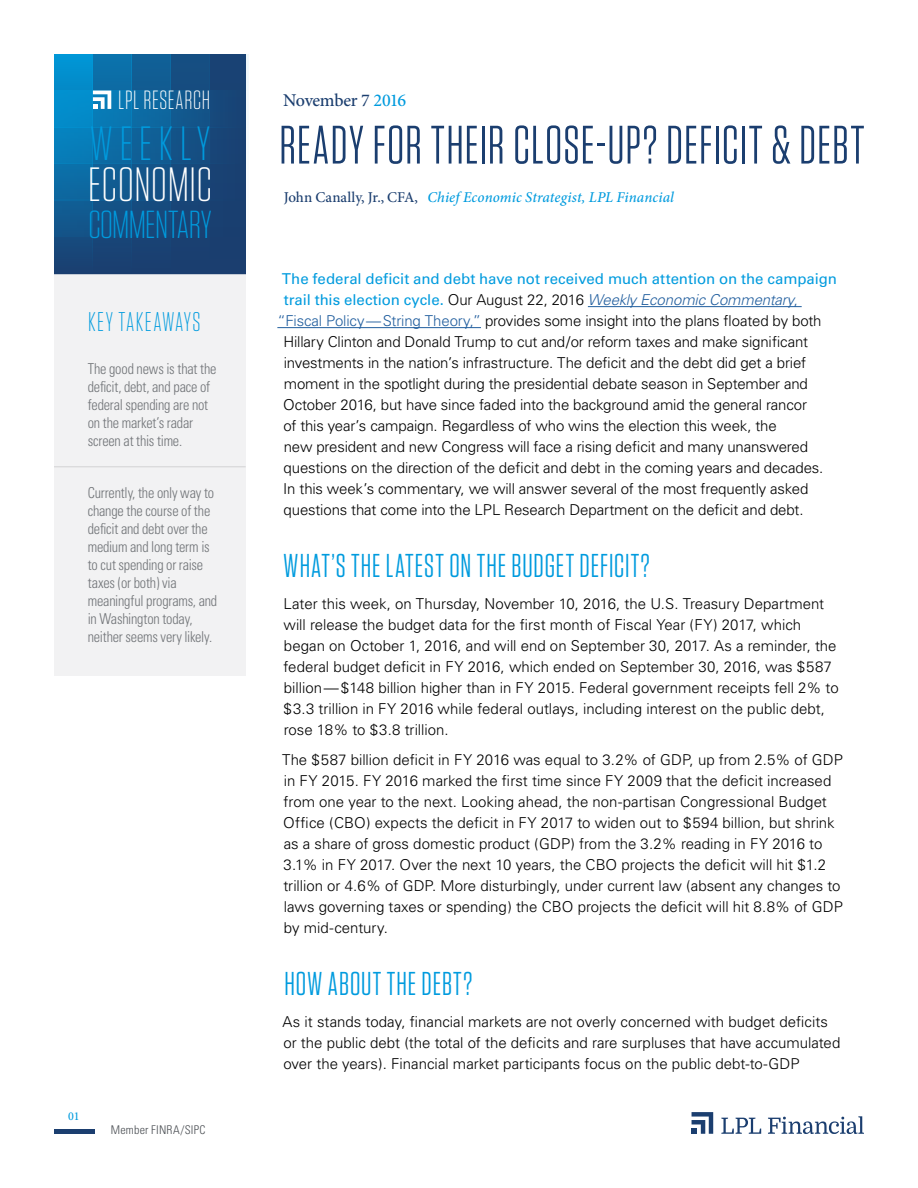
<style>
.page{position:relative;width:918px;height:1188px;background:#fff}
.page>*{position:absolute;margin:0;border:0;box-sizing:border-box;transform-origin:0 0}
.t1{font:54px "Tungsten Narrow";letter-spacing:.025em;color:#1b3e6f}
.t2{font:300 48px "Tungsten Narrow";letter-spacing:.015em;color:#fff;scale:1.04 1}
.t3{font:300 48px "Tungsten Narrow";letter-spacing:.135em;color:#009bde;scale:1.04 1}
.t4{font:300 39px "Tungsten Narrow";letter-spacing:-.015em;color:#009bde;scale:1.04 1}
.t5{font:33px "Tungsten Narrow";letter-spacing:.03em;color:#009bde}
.t6{font:300 27px "Tungsten Narrow";letter-spacing:.055em;color:#009bde}
.t7{font:300 26.25px "Tungsten Narrow";letter-spacing:.025em;color:#fff}
.t8{font:500 18px "Minion Pro";letter-spacing:-.025em;color:#1b3e6f}
.t9{font:300 15px/21px "Univers";letter-spacing:-.005em;color:#000}
.t10{font:300 condensed 15px/18px "Univers";letter-spacing:-.015em;color:#4b4f54;scale:.95 1}
.t11{font:15px "Univers";color:#009bde}
.t12{font:italic 300 15px "Univers";letter-spacing:-.01em;color:#215e9e}
.t13{font:italic 500 15px "Minion Pro";letter-spacing:.005em;color:#009bde}
.t14{font:300 condensed 12px "Univers";letter-spacing:.015em;color:#4b4f54}
.t15{font:500 12px "Minion Pro";color:#009bde}
.s1{color:#009bde}
.s2{font-style:normal;color:#1b3e6f}
.s3{font-weight:400;font-style:normal;color:#009bde}
.s4{font-style:normal;color:#000}
.s5{font-style:normal}
.s6{color:#215e9e}
</style>
<div class="page">
<svg style="left:93px;top:54px;width:39px;height:221px;background:#126399"></svg>
<div style="left:209px;top:54px;width:39px;height:220px;background:#194274"></div>
<svg style="left:171px;top:54px;width:38px;height:221px;background:#174c7f"></svg>
<svg style="left:132px;top:54px;width:39px;height:221px;background:#13598e"></svg>
<svg style="left:54px;top:54px;width:39px;height:221px;background:#0b76b0"></svg>
<div style="left:54px;top:164px;width:194px;height:36px;background:linear-gradient(to right,#0769a3,#244371)"></div>
<div style="left:54px;top:200px;width:194px;height:37px;background:linear-gradient(to right,#0d568d,#244372)"></div>
<div style="left:54px;top:127px;width:194px;height:37px;background:linear-gradient(to right,#017fbd,#244472)"></div>
<svg style="left:93px;top:91px;width:18px;height:18px"></svg>
<hr style="left:54px;top:1130px;width:40px;height:4px;background:#1b3e6f">
<svg style="left:692px;top:1112px;width:21px;height:22px"></svg>
<svg style="left:721px;top:1118px;width:40px;height:16px"></svg>
<svg style="left:768px;top:1116px;width:96px;height:18px"></svg>
<hr style="left:588px;top:306px;width:214px;height:1px;background:#215e9e">
<hr style="left:277px;top:327px;width:204px;height:1px;background:#215e9e">
<div style="left:54px;top:275px;width:192px;height:401px;background:#efeff0"></div>
<hr style="left:54px;top:466px;width:192px;height:1px;background:#c7c7c8">
<h3 class="t7" style="left:118px;top:87px;width:93px">LPL RESEARCH</h3>
<h2 class="t3" style="left:90px;top:120px;width:117px">WEEKLY</h2>
<h2 class="t2" style="left:88px;top:161px;width:121px">ECONOMIC</h2>
<h3 class="t4" style="left:88px;top:205px;width:120px">COMMENTARY</h3>
<h3 class="t6" style="left:88px;top:308px;width:114px">KEY TAKEAWAYS</h3>
<p class="t10" style="left:88px;top:360px;width:137px">The good news is that the deficit, debt, and pace of federal spending are not on the market’s radar screen at this time.</p>
<p class="t10" style="left:88px;top:484px;width:138px">Currently, the only way to change the course of the deficit and debt over the medium and long term is to cut spending or raise taxes (or both) via meaningful programs, and in Washington today, neither seems very likely.</p>
<p class="t15" style="left:68px;top:1108px;width:13px">01</p>
<p class="t14" style="left:111px;top:1123px;width:96px">Member FINRA/SIPC</p>
<p class="t8" style="left:283px;top:88px;width:124px">November 7 <span class="s1">2016</span></p>
<h1 class="t1" style="left:279px;top:118px;width:587px">READY FOR THEIR CLOSE-UP? DEFICIT &amp; DEBT</h1>
<p class="t13" style="left:284px;top:187px;width:392px"><span class="s2">John Canally, Jr., CFA,</span> Chief Economic Strategist, LPL Financial</p>
<p class="t11" style="left:282px;top:270px;width:557px">The federal deficit and debt have not received much attention on the campaign</p>
<p class="t12" style="left:284px;top:291px;width:516px"><span class="s3">trail this election cycle.</span> <span class="s4">Our August 22, 2016</span> Weekly Economic Commentary<span class="s5">,</span></p>
<p class="t9" style="left:277px;top:310px;width:546px"><span class="s6">“Fiscal Policy—String Theory,”</span> provides some insight into the plans floated by both</p>
<p class="t9" style="left:283px;top:331px;width:526px">Hillary Clinton and Donald Trump to cut and/or reform taxes and make significant</p>
<p class="t9" style="left:284px;top:352px;width:524px">investments in the nation’s infrastructure. The deficit and the debt did get a brief</p>
<p class="t9" style="left:284px;top:373px;width:526px">moment in the spotlight during the presidential debate season in September and</p>
<p class="t9" style="left:283px;top:394px;width:525px">October 2016, but have since faded into the background amid the general rancor</p>
<p class="t9" style="left:283px;top:415px;width:495px">of this year’s campaign. Regardless of who wins the election this week, the</p>
<p class="t9" style="left:284px;top:436px;width:526px">new president and new Congress will face a rising deficit and many unanswered</p>
<p class="t9" style="left:284px;top:457px;width:541px">questions on the direction of the deficit and debt in the coming years and decades.</p>
<p class="t9" style="left:283px;top:478px;width:527px">In this week’s commentary, we will answer several of the most frequently asked</p>
<p class="t9" style="left:284px;top:499px;width:522px">questions that come into the LPL Research Department on the deficit and debt.</p>
<h3 class="t5" style="left:283px;top:550px;width:368px">WHAT’S THE LATEST ON THE BUDGET DEFICIT?</h3>
<p class="t9" style="left:283px;top:593px;width:557px">Later this week, on Thursday, November 10, 2016, the U.S. Treasury Department will release the budget data for the first month of Fiscal Year (FY) 2017, which began on October 1, 2016, and will end on September 30, 2017. As a reminder, the federal budget deficit in FY 2016, which ended on September 30, 2016, was $587 billion—$148 billion higher than in FY 2015. Federal government receipts fell 2% to $3.3 trillion in FY 2016 while federal outlays, including interest on the public debt, rose 18% to $3.8 trillion.</p>
<p class="t9" style="left:282px;top:749px;width:562px">The $587 billion deficit in FY 2016 was equal to 3.2% of GDP, up from 2.5% of GDP in FY 2015. FY 2016 marked the first time since FY 2009 that the deficit increased from one year to the next. Looking ahead, the non-partisan Congressional Budget Office (CBO) expects the deficit in FY 2017 to widen out to $594 billion, but shrink as a share of gross domestic product (GDP) from the 3.2% reading in FY 2016 to 3.1% in FY 2017. Over the next 10 years, the CBO projects the deficit will hit $1.2 trillion or 4.6% of GDP. More disturbingly, under current law (absent any changes to laws governing taxes or spending) the CBO projects the deficit will hit 8.8% of GDP by mid-century.</p>
<h3 class="t5" style="left:284px;top:968px;width:189px">HOW ABOUT THE DEBT?</h3>
<p class="t9" style="left:283px;top:1011px;width:559px">As it stands today, financial markets are not overly concerned with budget deficits or the public debt (the total of the deficits and rare surpluses that have accumulated over the years). Financial market participants focus on the public debt-to-GDP</p>
</div>
